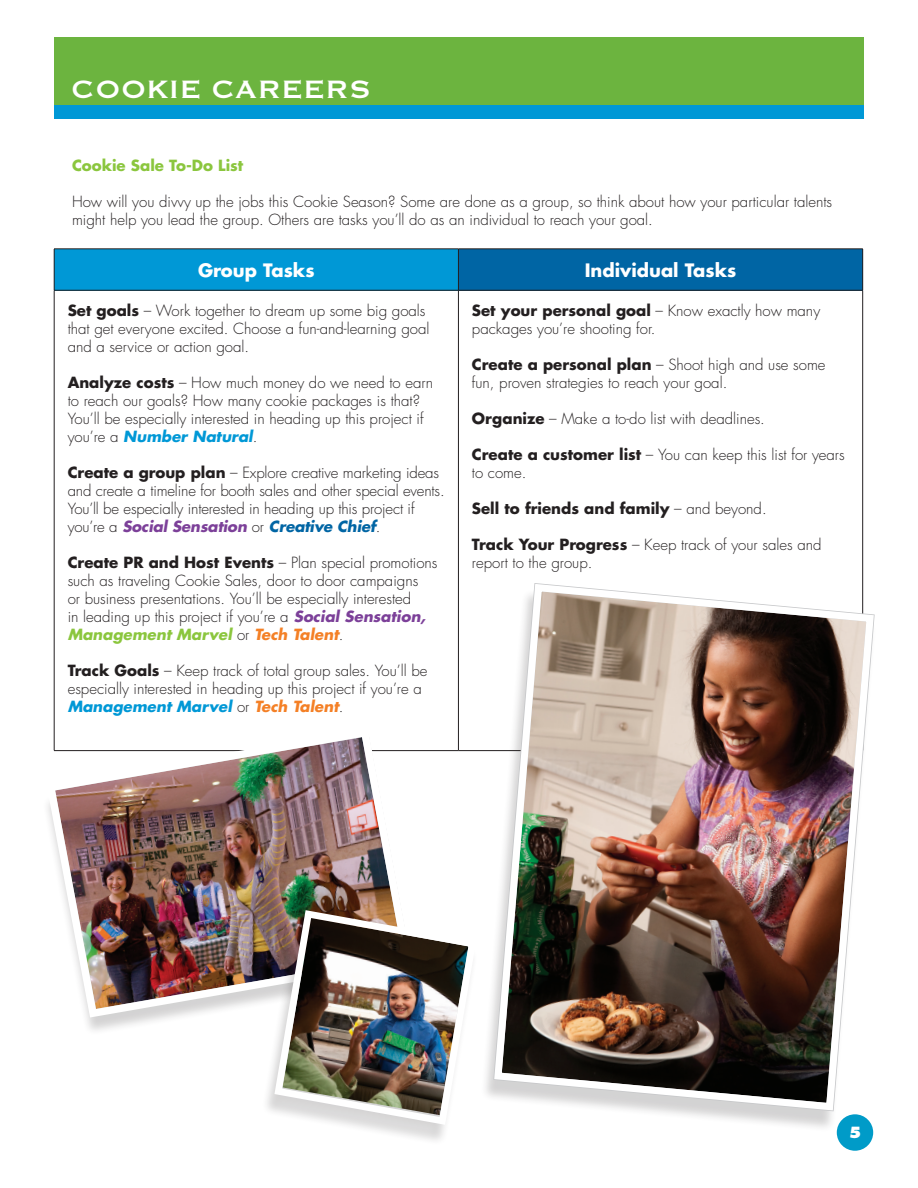
<style>
.page{position:relative;width:918px;height:1188px;background:#fff}
.page>*{position:absolute;margin:0;border:0;box-sizing:border-box;transform-origin:0 0}
.PageTopHeader{font:33px "Copperplate Thirty One BC";color:#fff}
.t1{font:700 18px "Futura";color:#fff}
.t2{font:300 15px/18px "Futura";color:#231f20}
.t3{font:700 15px "Futura";color:#231f20}
.t4{font:700 15px "Futura";color:#8bc63e}
.t5{font:800 15px "Futura";color:#fff}
.s1{font-weight:700}
.s2{font-weight:700;font-style:italic;color:#0098d6}
.s3{font-weight:700;font-style:italic;color:#7c4099}
.s4{font-weight:700;font-style:italic;color:#0065a4}
.s5{font-weight:700;font-style:italic;color:#8bc63e}
.s6{font-weight:700;font-style:italic;color:#f48026}
.s7{font-weight:300}
</style>
<div class="page">
<div style="left:54px;top:38px;width:810px;height:67px;background:#6cb43f"></div>
<div style="left:54px;top:105px;width:810px;height:14px;background:#0098d6"></div>
<div style="left:835px;top:1113px;width:40px;height:39px;background:#009bc8;border-radius:50%"></div>
<div style="left:834px;top:1111px;width:42px;height:43px;border:3px solid #fff;border-radius:50%"></div>
<div style="left:54px;top:249px;width:404px;height:41px;background:#0098d6"></div>
<div style="left:458px;top:249px;width:405px;height:41px;background:#0065a4"></div>
<hr style="left:54px;top:249px;width:404px;height:1px;background:#231f20">
<hr style="left:54px;top:249px;width:1px;height:41px;background:#231f20">
<hr style="left:458px;top:249px;width:405px;height:1px;background:#231f20">
<hr style="left:458px;top:249px;width:1px;height:41px;background:#231f20">
<hr style="left:862px;top:249px;width:1px;height:41px;background:#231f20">
<hr style="left:54px;top:290px;width:404px;height:1px;background:#231f20">
<hr style="left:54px;top:290px;width:1px;height:460px;background:#231f20">
<hr style="left:458px;top:290px;width:405px;height:1px;background:#231f20">
<hr style="left:458px;top:290px;width:1px;height:460px;background:#231f20">
<hr style="left:862px;top:290px;width:1px;height:460px;background:#231f20">
<hr style="left:54px;top:750px;width:404px;height:1px;background:#231f20">
<hr style="left:458px;top:750px;width:405px;height:1px;background:#231f20">
<div style="left:479px;top:589px;width:397px;height:543px;background:#231f20;opacity:.2"></div>
<img style="left:490px;top:580px;width:386px;height:534px">
<div style="left:41px;top:740px;width:371px;height:295px;background:#231f20;opacity:.2"></div>
<img style="left:42px;top:724px;width:374px;height:298px">
<div style="left:261px;top:916px;width:216px;height:230px;background:#231f20;opacity:.2"></div>
<img style="left:271px;top:906px;width:209px;height:223px">
<p class="PageTopHeader" style="left:71px;top:73px;width:301px">COOKIE CAREERS</p>
<p class="t4" style="left:72px;top:155px;width:173px">Cookie Sale To-Do List</p>
<p class="t2" style="left:72px;top:193px;width:762px">How will you divvy up the jobs this Cookie Season? Some are done as a group, so think about how your particular talents might help you lead the group. Others are tasks you’ll do as an individual to reach your goal.</p>
<p class="t1" style="left:198px;top:257px;width:118px">Group Tasks</p>
<p class="t1" style="left:585px;top:257px;width:153px">Individual Tasks</p>
<p class="t2" style="left:68px;top:302px;width:363px"><span class="s1">Set goals</span> – Work together to dream up some big goals that get everyone excited. Choose a fun-and-learning goal and a service or action goal.</p>
<p class="t2" style="left:68px;top:374px;width:367px"><span class="s1">Analyze costs</span> – How much money do we need to earn to reach our goals? How many cookie packages is that?<br>You’ll be especially interested in heading up this project if you’re a <span class="s2">Number Natural</span>.</p>
<p class="t2" style="left:68px;top:464px;width:379px"><span class="s1">Create a group plan</span> – Explore creative marketing ideas and create a timeline for booth sales and other special events.<br>You’ll be especially interested in heading up this project if you’re a <span class="s3">Social Sensation</span> or <span class="s4">Creative Chief</span>.</p>
<p class="t2" style="left:68px;top:554px;width:371px"><span class="s1">Create PR and Host Events</span> – Plan special promotions such as traveling Cookie Sales, door to door campaigns<br>or business presentations. You’ll be especially interested<br>in leading up this project if you’re a <span class="s3">Social Sensation, </span><span class="s5">Management Marvel</span> or <span class="s6">Tech Talent</span>.</p>
<p class="t2" style="left:68px;top:662px;width:361px"><span class="s1">Track Goals</span> – Keep track of total group sales. You’ll be especially interested in heading up this project if you’re a<br><span class="s2">Management Marvel</span> or <span class="s6">Tech Talent</span>.</p>
<p class="t2" style="left:472px;top:302px;width:350px"><span class="s1">Set your personal goal</span> – Know exactly how many packages you’re shooting for.</p>
<p class="t2" style="left:472px;top:356px;width:355px"><span class="s1">Create a personal plan</span> – Shoot high and use some fun, proven strategies to reach your goal.</p>
<p class="t2" style="left:472px;top:410px;width:295px"><span class="s1">Organize</span> – Make a to-do list with deadlines.</p>
<p class="t2" style="left:472px;top:446px;width:374px"><span class="s1">Create a customer list</span> – You can keep this list for years to come.</p>
<p class="t3" style="left:472px;top:498px;width:296px">Sell to friends and family <span class="s7">– and beyond.</span></p>
<p class="t2" style="left:472px;top:536px;width:351px"><span class="s1">Track Your Progress</span> – Keep track of your sales and report to the group.</p>
<p class="t5" style="left:849px;top:1123px;width:14px">5</p>
</div>
